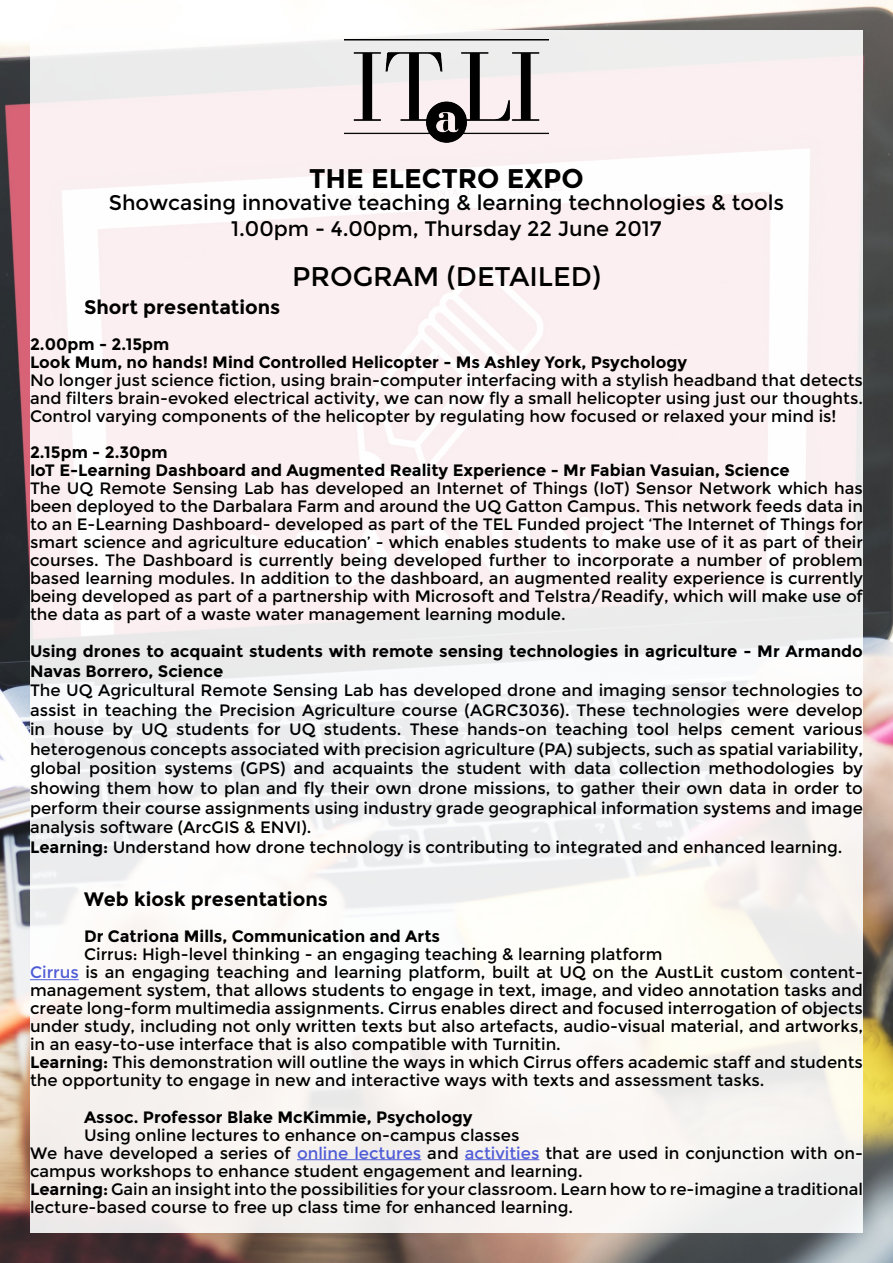
<style>
.page{position:relative;width:893px;height:1263px;background:#fff}
.page>*{position:absolute;margin:0;border:0;box-sizing:border-box;transform-origin:0 0}
.t1{font:27px "Montserrat";color:#000}
.t2{font:700 27px "Montserrat";color:#000}
.t3{font:21px/25.5px "Montserrat";color:#000;text-align:center}
.t4{font:700 19.5px "Montserrat";color:#000}
.t5{font:16.5px/18px "Montserrat";color:#000}
.t6{font:700 16.5px/18px "Montserrat";color:#000}
.s1{font-weight:700}
.s2{color:#4f5cd6}
</style>
<div class="page">
<img style="left:0;top:0;width:893px;height:1263px">
<div style="left:30px;top:30px;width:833px;height:1203px;background:linear-gradient(to right,#f7f2f3,#f8f3f2)"></div>
<img style="left:344px;top:40px;width:205px;height:103px">
<hr style="left:30px;top:979px;width:49px;height:1px;background:#4f5cd6">
<hr style="left:297px;top:1159px;width:124px;height:1px;background:#4f5cd6">
<hr style="left:465px;top:1159px;width:74px;height:1px;background:#4f5cd6">
<h1 class="t2" style="left:309px;top:162px;width:276px">THE ELECTRO EXPO</h1>
<p class="t3" style="left:109px;top:190px;width:677px">Showcasing innovative teaching &amp; learning technologies &amp; tools<br>1.00pm - 4.00pm, Thursday 22 June 2017</p>
<h1 class="t1" style="left:292px;top:261px;width:310px">PROGRAM (DETAILED)</h1>
<p class="t4" style="left:84px;top:295px;width:198px">Short presentations</p>
<p class="t6" style="left:30px;top:335px;width:659px">2.00pm - 2.15pm<br>Look Mum, no hands! Mind Controlled Helicopter - Ms Ashley York, Psychology</p>
<p class="t5" style="left:30px;top:371px;width:834px;text-align:justify">No longer just science fiction, using brain-computer interfacing with a stylish headband that detects and filters brain-evoked electrical activity, we can now fly a small helicopter using just our thoughts.<br>Control varying components of the helicopter by regulating how focused or relaxed your mind is!</p>
<p class="t6" style="left:30px;top:443px;width:761px">2.15pm - 2.30pm<br>IoT E-Learning Dashboard and Augmented Reality Experience - Mr Fabian Vasuian, Science</p>
<p class="t5" style="left:30px;top:479px;width:834px;text-align:justify">The UQ Remote Sensing Lab has developed an Internet of Things (IoT) Sensor Network which has been deployed to the Darbalara Farm and around the UQ Gatton Campus. This network feeds data in to an E-Learning Dashboard- developed as part of the TEL Funded project ‘The Internet of Things for smart science and agriculture education’ - which enables students to make use of it as part of their courses. The Dashboard is currently being developed further to incorporate a number of problem based learning modules. In addition to the dashboard, an augmented reality experience is currently being developed as part of a partnership with Microsoft and Telstra/Readify, which will make use of the data as part of a waste water management learning module.</p>
<p class="t6" style="left:30px;top:642px;width:834px;line-height:19.5px">Using drones to acquaint students with remote sensing technologies in agriculture - Mr Armando<br>Navas Borrero, Science</p>
<p class="t5" style="left:30px;top:681px;width:834px;line-height:19.5px">The UQ Agricultural Remote Sensing Lab has developed drone and imaging sensor technologies to assist in teaching the Precision Agriculture course (AGRC3036). These technologies were develop in house by UQ students for UQ students. These hands-on teaching tool helps cement various heterogenous concepts associated with precision agriculture (PA) subjects, such as spatial variability, global position systems (GPS) and acquaints the student with data collection methodologies by showing them how to plan and fly their own drone missions, to gather their own data in order to perform their course assignments using industry grade geographical information systems and image analysis software (ArcGIS &amp; ENVI).<br><span class="s1">Learning:</span> Understand how drone technology is contributing to integrated and enhanced learning.</p>
<p class="t4" style="left:84px;top:888px;width:245px">Web kiosk presentations</p>
<p class="t6" style="left:84px;top:928px;width:358px">Dr Catriona Mills, Communication and Arts</p>
<p class="t5" style="left:30px;top:946px;width:834px;text-indent:54px">Cirrus: High-level thinking - an engaging teaching &amp; learning platform<br><span class="s2">Cirrus</span> is an engaging teaching and learning platform, built at UQ on the AustLit custom content&shy;management system, that allows students to engage in text, image, and video annotation tasks and create long-form multimedia assignments. Cirrus enables direct and focused interrogation of objects under study, including not only written texts but also artefacts, audio-visual material, and artworks, in an easy-to-use interface that is also compatible with Turnitin.<br><span class="s1">Learning:</span> This demonstration will outline the ways in which Cirrus offers academic staff and students the opportunity to engage in new and interactive ways with texts and assessment tasks.</p>
<p class="t6" style="left:84px;top:1108px;width:390px">Assoc. Professor Blake McKimmie, Psychology</p>
<p class="t5" style="left:30px;top:1126px;width:834px;text-indent:54px">Using online lectures to enhance on-campus classes<br>We have developed a series of <span class="s2">online lectures</span> and <span class="s2">activities</span> that are used in conjunction with on&shy;campus workshops to enhance student engagement and learning.<br><span class="s1">Learning:</span> Gain an insight into the possibilities for your classroom. Learn how to re-imagine a traditional lecture-based course to free up class time for enhanced learning.</p>
</div>
